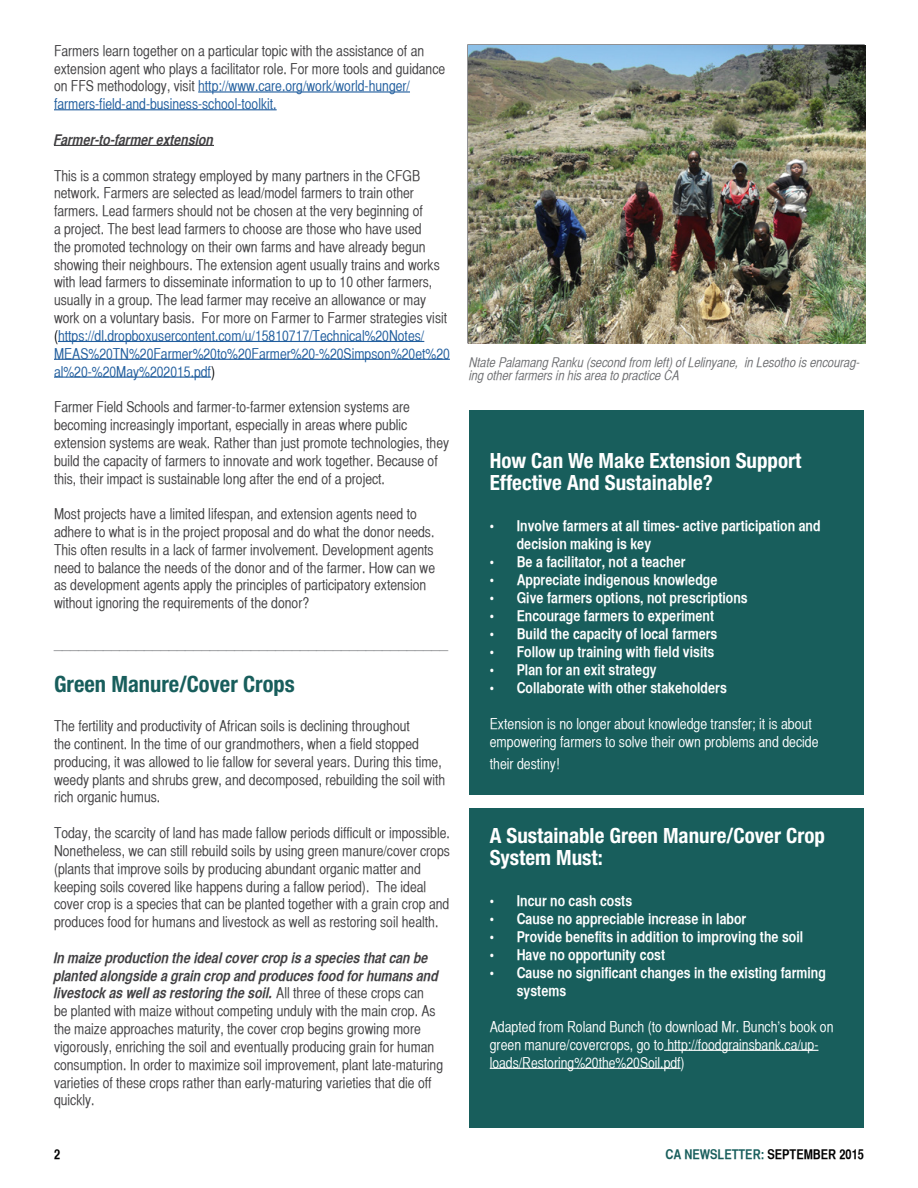
<style>
.page{position:relative;width:918px;height:1188px;background:#fff}
.page>*{position:absolute;margin:0;border:0;box-sizing:border-box;transform-origin:0 0}
.t1{font:700 condensed 22.5px "Helvetica Neue LT Std";color:#185e5c}
.t2{font:700 condensed 21px/22.5px "Helvetica Neue LT Std";color:#fff}
.t3{font:18px "Helvetica CY Plain";color:#919396}
.t4{font:15px/18px "Helvetica CY Bold";color:#fff}
.t5{font:15px/18px "Helvetica CY Plain";color:#fff}
.t6{font:14.85px/17.9px "Helvetica CY Plain";color:#414042}
.t7{font:italic 14.85px/17.9px "Helvetica CY Bold";color:#414042}
.t8{font:14.85px/18px "Helvetica CY Plain";color:#fff}
.t9{font:13.5px/13.2px "Helvetica CY Oblique";color:#6d6e71}
.t10{font:13.5px "Helvetica CY Bold";color:#185e5c}
.t11{font:13.5px "Helvetica CY Bold";color:#000}
.s1{color:#215e9e}
.s2{color:#000}
.s3{font-family:"Helvetica CY Plain";font-style:normal}
.s4{font-size:15px}
</style>
<div class="page">
<hr style="left:198px;top:91px;width:212px;height:2px;background:#215e9e">
<hr style="left:54px;top:109px;width:223px;height:1px;background:#215e9e">
<hr style="left:54px;top:145px;width:160px;height:1px;background:#414042">
<hr style="left:58px;top:341px;width:366px;height:1px;background:#215e9e">
<hr style="left:54px;top:359px;width:396px;height:1px;background:#215e9e">
<hr style="left:54px;top:377px;width:157px;height:1px;background:#215e9e">
<div style="left:470px;top:410px;width:394px;height:385px;background:#185e5c"></div>
<div style="left:470px;top:808px;width:394px;height:320px;background:#185e5c"></div>
<hr style="left:664px;top:1050px;width:154px;height:1px;background:#fff">
<hr style="left:490px;top:1068px;width:191px;height:1px;background:#fff">
<img style="left:468px;top:45px;width:397px;height:298px">
<p class="t6" style="left:54px;top:42px;width:393px">Farmers learn together on a particular topic with the assistance of an extension agent who plays a facilitator role. For more tools and guidance on FFS methodology, visit <span class="s1">http://www.care.org/work/world-hunger/ farmers-field-and-business-school-toolkit.</span></p>
<p class="t7" style="left:54px;top:130px;width:162px">Farmer-to-farmer extension</p>
<p class="t6" style="left:54px;top:166px;width:397px">This is a common strategy employed by many partners in the CFGB network. Farmers are selected as lead/model farmers to train other farmers. Lead farmers should not be chosen at the very beginning of<br>a project. The best lead farmers to choose are those who have used<br>the promoted technology on their own farms and have already begun showing their neighbours. The extension agent usually trains and works with lead farmers to disseminate information to up to 10 other farmers, usually in a group. The lead farmer may receive an allowance or may work on a voluntary basis. For more on Farmer to Farmer strategies visit <span class="s2">(</span><span class="s1">https://dl.dropboxusercontent.com/u/15810717/Technical%20Notes/ MEAS%20TN%20Farmer%20to%20Farmer%20-%20Simpson%20et%20 al%20-%20May%202015.pdf</span><span class="s2">)</span></p>
<p class="t6" style="left:54px;top:398px;width:397px">Farmer Field Schools and farmer-to-farmer extension systems are becoming increasingly important, especially in areas where public extension systems are weak. Rather than just promote technologies, they build the capacity of farmers to innovate and work together. Because of this, their impact is sustainable long after the end of a project.</p>
<p class="t6" style="left:54px;top:505px;width:383px">Most projects have a limited lifespan, and extension agents need to adhere to what is in the project proposal and do what the donor needs.<br>This often results in a lack of farmer involvement. Development agents need to balance the needs of the donor and of the farmer. How can we as development agents apply the principles of participatory extension without ignoring the requirements of the donor?</p>
<p class="t3" style="left:54px;top:631px;width:395px">________________________________________________</p>
<h1 class="t1" style="left:54px;top:670px;width:242px">Green Manure/Cover Crops</h1>
<p class="t6" style="left:54px;top:717px;width:393px">The fertility and productivity of African soils is declining throughout<br>the continent. In the time of our grandmothers, when a field stopped producing, it was allowed to lie fallow for several years. During this time, weedy plants and shrubs grew, and decomposed, rebuilding the soil with rich organic humus.</p>
<p class="t6" style="left:54px;top:824px;width:397px">Today, the scarcity of land has made fallow periods difficult or impossible.<br>Nonetheless, we can still rebuild soils by using green manure/cover crops (plants that improve soils by producing abundant organic matter and keeping soils covered like happens during a fallow period). The ideal cover crop is a species that can be planted together with a grain crop and produces food for humans and livestock as well as restoring soil health.</p>
<p class="t7" style="left:54px;top:948px;width:386px">In maize production the ideal cover crop is a species that can be planted alongside a grain crop and produces food for humans and livestock as well as restoring the soil. <span class="s3">All three of these crops can</span></p>
<p class="t6" style="left:54px;top:1002px;width:391px">be planted with maize without competing unduly with the main crop. As the maize approaches maturity, the cover crop begins growing more vigorously, enriching the soil and eventually producing grain for human consumption. In order to maximize soil improvement, plant late-maturing varieties of these crops rather than early-maturing varieties that die off quickly.</p>
<p class="t9" style="left:470px;top:355px;width:392px">Ntate Palamang Ranku (second from left) of Lelinyane, in Lesotho is encourag&shy;ing other farmers in his area to practice CA</p>
<h2 class="t2" style="left:490px;top:449px;width:313px">How Can We Make Extension Support<br>Effective And Sustainable?</h2>
<p class="t4" style="left:517px;top:516px;width:305px;text-indent:-27px">• Involve farmers at all times- active participation and decision making is key</p>
<p class="t4" style="left:490px;top:552px;width:197px">• Be a facilitator, not a teacher</p>
<p class="t4" style="left:490px;top:570px;width:229px">• Appreciate indigenous knowledge</p>
<p class="t4" style="left:490px;top:588px;width:260px">• Give farmers options, not prescriptions</p>
<p class="t4" style="left:490px;top:606px;width:226px">• Encourage farmers to experiment</p>
<p class="t4" style="left:490px;top:624px;width:229px">• Build the capacity of local farmers</p>
<p class="t4" style="left:490px;top:642px;width:226px">• Follow up training with field visits</p>
<p class="t4" style="left:490px;top:660px;width:168px">• Plan for an exit strategy</p>
<p class="t4" style="left:490px;top:678px;width:239px">• Collaborate with other stakeholders</p>
<p class="t5" style="left:490px;top:715px;width:330px">Extension is no longer about knowledge transfer; it is about empowering farmers to solve their own problems and decide</p>
<p class="t5" style="left:490px;top:754px;width:71px">their destiny!</p>
<h2 class="t2" style="left:490px;top:824px;width:337px">A Sustainable Green Manure/Cover Crop<br>System Must:</h2>
<p class="t4" style="left:490px;top:891px;width:144px">• Incur no cash costs</p>
<p class="t4" style="left:490px;top:909px;width:258px">• Cause no appreciable increase in labor</p>
<p class="t4" style="left:490px;top:927px;width:315px">• Provide benefits in addition to improving the soil</p>
<p class="t4" style="left:490px;top:945px;width:177px">• Have no opportunity cost</p>
<p class="t4" style="left:517px;top:963px;width:311px;text-indent:-27px">• Cause no significant changes in the existing farming systems</p>
<p class="t5" style="left:490px;top:1018px;width:345px">Adapted from Roland Bunch (to download Mr. Bunch’s book on</p>
<p class="t8" style="left:490px;top:1036px;width:330px"><span class="s4">green manure/covercrops, go to</span> http://foodgrainsbank.ca/up&shy;loads/Restoring%20the%20Soil.pdf<span class="s4">)</span></p>
<p class="t11" style="left:54px;top:1146px;width:8px">2</p>
<p class="t10" style="left:665px;top:1146px;width:200px">CA NEWSLETTER: <span class="s2">SEPTEMBER 2015</span></p>
</div>
